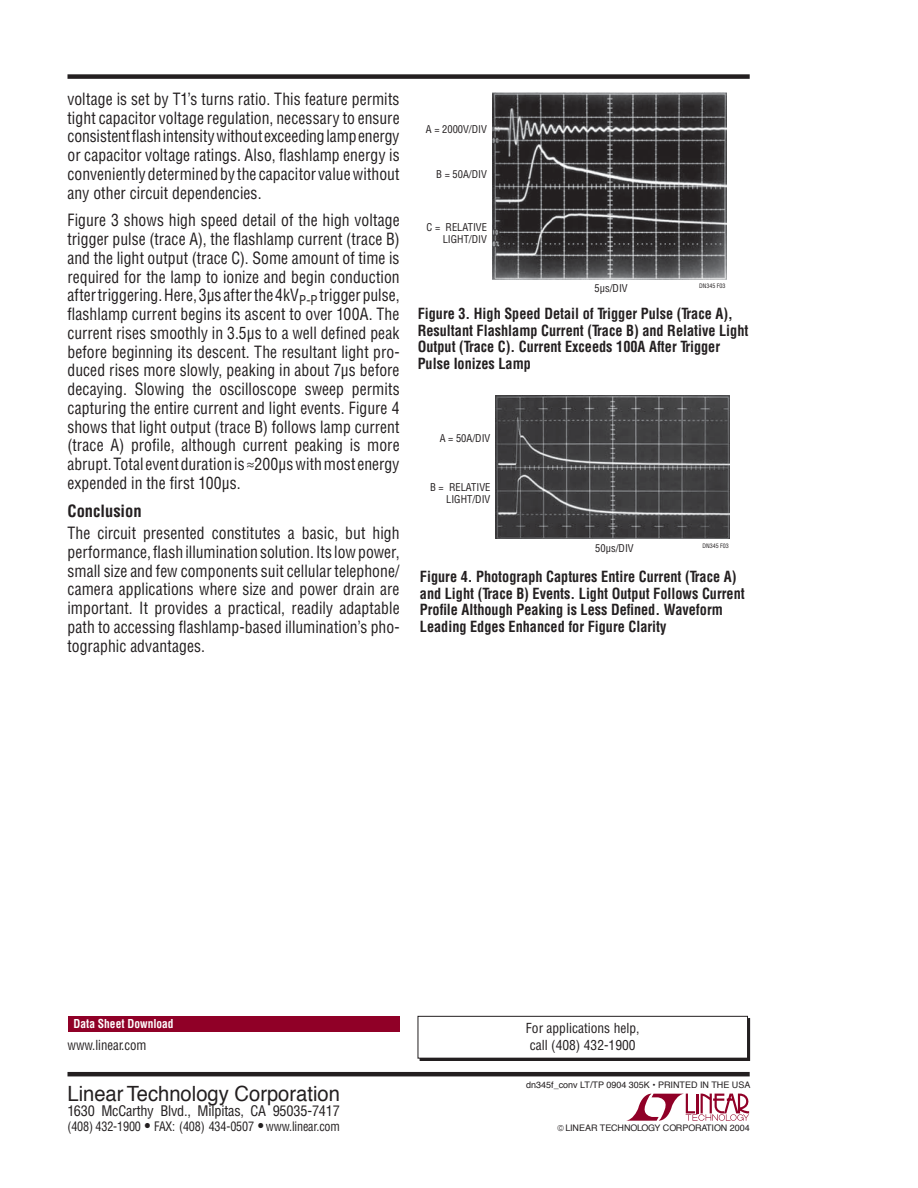
<style>
.page{position:relative;width:918px;height:1188px;background:#fff}
.page>*{position:absolute;margin:0;border:0;box-sizing:border-box;transform-origin:0 0}
.t1{font:21px "Helvetica";color:#231f20;scale:.96 1}
.t2{font:16.5px/18.8px "Linear Helv Cond";letter-spacing:.005em;color:#231f20;text-align:justify;scale:.95 1}
.t3{font:700 16.5px "Linear Helv Cond";color:#231f20}
.t4{font:700 15px/16.5px "Linear Helv Cond";color:#231f20;scale:.95 1}
.t5{font:condensed 14.25px "Helvetica LT Std";letter-spacing:-.015em;color:#231f20}
.t6{font:13.5px/16.5px "Linear Helv Cond";color:#231f20}
.t7{font:13.5px "Linear Helv Cond";color:#231f20;scale:.95 1}
.t8{font:condensed 12.75px "Helvetica LT Std";letter-spacing:-.01em;color:#231f20;scale:.95 1}
.t9{font:700 12px "Linear Helv Cond";color:#fff;scale:.95 1}
.t10{font:10.5px/12px "Linear Helv Cond";color:#231f20;text-align:right}
.t11{font:9px "Helvetica";color:#231f20}
.t12{font:6px "Linear Helv Cond";color:#231f20}
</style>
<div class="page">
<svg style="left:626px;top:1093px;width:124px;height:28px"></svg>
<div style="left:68px;top:74px;width:682px;height:5px;background:#231f20"></div>
<hr style="left:68px;top:1072px;width:682px;height:4px;background:#231f20">
<div style="left:68px;top:1016px;width:332px;height:16px;background:#900027"></div>
<div style="left:420px;top:1018px;width:330px;height:43px;border:1px solid #231f20"></div>
<div style="left:418px;top:1016px;width:330px;height:42px;background:#fff"></div>
<div style="left:418px;top:1016px;width:330px;height:43px;border:1px solid #231f20"></div>
<img style="left:492px;top:92px;width:234px;height:188px">
<img style="left:496px;top:396px;width:234px;height:143px">
<p class="t2" style="left:67px;top:92px;width:351px">voltage is set by T1’s turns ratio. This feature permits tight capacitor voltage regulation, necessary to ensure consistent flash intensity without exceeding lamp energy or capacitor voltage ratings. Also, flashlamp energy is conveniently determined by the capacitor value without any other circuit dependencies.</p>
<p class="t2" style="left:67px;top:213px;width:351px">Figure 3 shows high speed detail of the high voltage trigger pulse (trace A), the flashlamp current (trace B) and the light output (trace C). Some amount of time is required for the lamp to ionize and begin conduction after triggering. Here, 3μs after the 4kV<sub>P-P</sub> trigger pulse, flashlamp current begins its ascent to over 100A. The current rises smoothly in 3.5μs to a well defined peak before beginning its descent. The resultant light pro&shy;duced rises more slowly, peaking in about 7μs before decaying. Slowing the oscilloscope sweep permits capturing the entire current and light events. Figure 4 shows that light output (trace B) follows lamp current (trace A) profile, although current peaking is more abrupt. Total event duration is ≈200μs with most energy expended in the first 100μs.</p>
<p class="t3" style="left:67px;top:506px;width:76px">Conclusion</p>
<p class="t2" style="left:67px;top:526px;width:351px">The circuit presented constitutes a basic, but high performance, flash illumination solution. Its low power, small size and few components suit cellular telephone/ camera applications where size and power drain are important. It provides a practical, readily adaptable path to accessing flashlamp-based illumination’s pho&shy;tographic advantages.</p>
<p class="t10" style="left:426px;top:125px;width:63px">A = 2000V/DIV</p>
<p class="t10" style="left:436px;top:170px;width:52px">B = 50A/DIV</p>
<p class="t10" style="left:427px;top:223px;width:62px">C = RELATIVE<br>LIGHT/DIV</p>
<p class="t10" style="left:595px;top:284px;width:35px">5μs/DIV</p>
<p class="t12" style="left:699px;top:284px;width:28px">DN345 F03</p>
<p class="t4" style="left:418px;top:307px;width:350px">Figure 3. High Speed Detail of Trigger Pulse (Trace A), Resultant Flashlamp Current (Trace B) and Relative Light Output (Trace C). Current Exceeds 100A After Trigger Pulse Ionizes Lamp</p>
<p class="t10" style="left:440px;top:433px;width:52px">A = 50A/DIV</p>
<p class="t10" style="left:430px;top:483px;width:62px">B = RELATIVE<br>LIGHT/DIV</p>
<p class="t10" style="left:595px;top:543px;width:40px">50μs/DIV</p>
<p class="t12" style="left:702px;top:543px;width:28px">DN345 F03</p>
<p class="t4" style="left:420px;top:570px;width:343px">Figure 4. Photograph Captures Entire Current (Trace A) and Light (Trace B) Events. Light Output Follows Current Profile Although Peaking is Less Defined. Waveform Leading Edges Enhanced for Figure Clarity</p>
<p class="t9" style="left:74px;top:1019px;width:107px">Data Sheet Download</p>
<p class="t7" style="left:68px;top:1041px;width:85px">www.linear.com</p>
<p class="t1" style="left:68px;top:1085px;width:285px">Linear Technology Corporation</p>
<p class="t5" style="left:68px;top:1106px;width:274px">1630 McCarthy Blvd., Milpitas, CA 95035-7417</p>
<p class="t8" style="left:68px;top:1122px;width:288px">(408) 432-1900 ● FAX: (408) 434-0507 ● www.linear.com</p>
<p class="t6" style="left:526px;top:1022px;width:115px">For applications help, call (408) 432-1900</p>
<p class="t11" style="left:526px;top:1081px;width:226px">dn345f_conv LT/TP 0904 305K • PRINTED IN THE USA</p>
<p class="t11" style="left:565px;top:1124px;width:186px">LINEAR TECHNOLOGY CORPORATION 2004</p>
</div>
